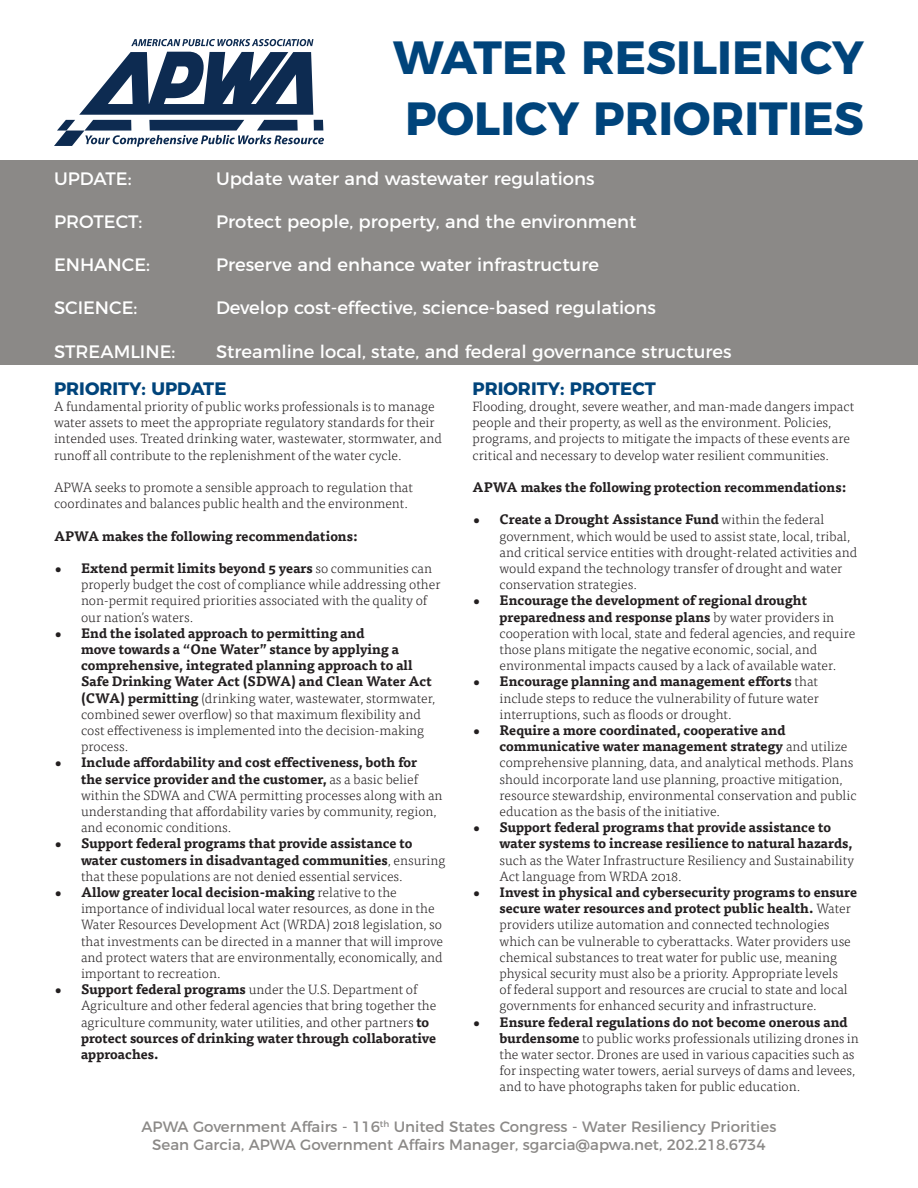
<style>
.page{position:relative;width:918px;height:1188px;background:#fff}
.page>*{position:absolute;margin:0;border:0;box-sizing:border-box;transform-origin:0 0}
.t1{font:700 46.5px/61.5px "Montserrat";color:#00447b}
.t2{font:18px "Montserrat";color:#fff}
.t3{font:700 18px "Montserrat";color:#00447b}
.t4{font:15px/18px "Montserrat";color:#8b8987;text-align:center}
.t5{font:300 13.5px/16.2px "Tisa OT";color:#231f20}
.t6{font:700 13.5px/16.2px "Tisa OT";color:#231f20}
.s1{font-weight:700}
.s2{font-weight:300}
</style>
<div class="page">
<div style="left:0;top:160px;width:918px;height:205px;background:#8b8987"></div>
<svg style="left:54px;top:39px;width:270px;height:108px"></svg>
<h1 class="t1" style="left:393px;top:23px;width:472px">WATER RESILIENCY<br>POLICY PRIORITIES</h1>
<h2 class="t2" style="left:54px;top:164px;width:79px">UPDATE:</h2>
<h2 class="t2" style="left:216px;top:164px;width:380px">Update water and wastewater regulations</h2>
<h2 class="t2" style="left:54px;top:207px;width:90px">PROTECT:</h2>
<h2 class="t2" style="left:216px;top:207px;width:422px">Protect people, property, and the environment</h2>
<h2 class="t2" style="left:54px;top:250px;width:98px">ENHANCE:</h2>
<h2 class="t2" style="left:216px;top:250px;width:385px">Preserve and enhance water infrastructure</h2>
<h2 class="t2" style="left:54px;top:294px;width:85px">SCIENCE:</h2>
<h2 class="t2" style="left:216px;top:294px;width:441px">Develop cost-effective, science-based regulations</h2>
<h2 class="t2" style="left:54px;top:337px;width:123px">STREAMLINE:</h2>
<h2 class="t2" style="left:216px;top:337px;width:517px">Streamline local, state, and federal governance structures</h2>
<h2 class="t3" style="left:54px;top:374px;width:174px">PRIORITY: UPDATE</h2>
<p class="t5" style="left:54px;top:398px;width:390px">A fundamental priority of public works professionals is to manage water assets to meet the appropriate regulatory standards for their intended uses. Treated drinking water, wastewater, stormwater, and runoff all contribute to the replenishment of the water cycle.</p>
<p class="t5" style="left:54px;top:479px;width:361px">APWA seeks to promote a sensible approach to regulation that coordinates and balances public health and the environment.</p>
<p class="t6" style="left:54px;top:528px;width:305px">APWA makes the following recommendations:</p>
<p class="t5" style="left:81px;top:560px;width:361px;text-indent:-27px"><span class="s1">• Extend permit limits beyond 5 years</span> so communities can properly budget the cost of compliance while addressing other non-permit required priorities associated with the quality of our nation’s waters.</p>
<p class="t6" style="left:81px;top:625px;width:356px;text-indent:-27px">• End the isolated approach to permitting and<br>move towards a “One Water” stance by applying a comprehensive, integrated planning approach to all Safe Drinking Water Act (SDWA) and Clean Water Act (CWA) permitting <span class="s2">(drinking water, wastewater, stormwater, combined sewer overflow) so that maximum flexibility and cost effectiveness is implemented into the decision-making process.</span></p>
<p class="t5" style="left:81px;top:755px;width:363px;text-indent:-27px"><span class="s1">• Include affordability and cost effectiveness, both for<br>the service provider and the customer,</span> as a basic belief within the SDWA and CWA permitting processes along with an understanding that affordability varies by community, region, and economic conditions.</p>
<p class="t6" style="left:81px;top:836px;width:366px;text-indent:-27px">• Support federal programs that provide assistance to water customers in disadvantaged communities<span class="s2">, ensuring that these populations are not denied essential services.</span></p>
<p class="t5" style="left:81px;top:884px;width:364px;text-indent:-27px"><span class="s1">• Allow greater local decision-making</span> relative to the importance of individual local water resources, as done in the Water Resources Development Act (WRDA) 2018 legislation, so that investments can be directed in a manner that will improve and protect waters that are environmentally, economically, and important to recreation.</p>
<p class="t5" style="left:81px;top:982px;width:357px;text-indent:-27px"><span class="s1">• Support federal programs</span> under the U.S. Department of Agriculture and other federal agencies that bring together the agriculture community, water utilities, and other partners <span class="s1">to protect sources of drinking water through collaborative approaches.</span></p>
<h2 class="t3" style="left:472px;top:374px;width:185px">PRIORITY: PROTECT</h2>
<p class="t5" style="left:472px;top:398px;width:383px">Flooding, drought, severe weather, and man-made dangers impact people and their property, as well as the environment. Policies, programs, and projects to mitigate the impacts of these events are critical and necessary to develop water resilient communities.</p>
<p class="t6" style="left:472px;top:479px;width:375px">APWA makes the following protection recommendations:</p>
<p class="t5" style="left:500px;top:512px;width:359px;text-indent:-27px"><span class="s1">• Create a Drought Assistance Fund</span> within the federal government, which would be used to assist state, local, tribal, and critical service entities with drought-related activities and would expand the technology transfer of drought and water conservation strategies.</p>
<p class="t5" style="left:500px;top:593px;width:357px;text-indent:-27px"><span class="s1">• Encourage the development of regional drought preparedness and response plans</span> by water providers in cooperation with local, state and federal agencies, and require those plans mitigate the negative economic, social, and environmental impacts caused by a lack of available water.</p>
<p class="t5" style="left:500px;top:674px;width:321px;text-align:justify;text-indent:-27px"><span class="s1">• Encourage planning and management efforts</span> that include steps to reduce the vulnerability of future water interruptions, such as floods or drought.</p>
<p class="t5" style="left:500px;top:722px;width:359px;text-indent:-27px"><span class="s1">• Require a more coordinated, cooperative and communicative water management strategy</span> and utilize comprehensive planning, data, and analytical methods. Plans should incorporate land use planning, proactive mitigation, resource stewardship, environmental conservation and public education as the basis of the initiative.</p>
<p class="t6" style="left:500px;top:820px;width:354px;text-indent:-27px">• Support federal programs that provide assistance to water systems to increase resilience to natural hazards,</p>
<p class="t5" style="left:500px;top:852px;width:356px">such as the Water Infrastructure Resiliency and Sustainability<br>Act language from WRDA 2018.</p>
<p class="t5" style="left:500px;top:884px;width:359px;text-indent:-27px"><span class="s1">• Invest in physical and cybersecurity programs to ensure secure water resources and protect public health.</span> Water providers utilize automation and connected technologies which can be vulnerable to cyberattacks. Water providers use chemical substances to treat water for public use, meaning physical security must also be a priority. Appropriate levels<br>of federal support and resources are crucial to state and local governments for enhanced security and infrastructure.</p>
<p class="t5" style="left:500px;top:1014px;width:361px;text-indent:-27px"><span class="s1">• Ensure federal regulations do not become onerous and burdensome</span> to public works professionals utilizing drones in the water sector. Drones are used in various capacities such as for inspecting water towers, aerial surveys of dams and levees, and to have photographs taken for public education.</p>
<p class="t4" style="left:142px;top:1117px;width:636px">APWA Government Affairs - 116<sup>th</sup> United States Congress - Water Resiliency Priorities<br>Sean Garcia, APWA Government Affairs Manager, sgarcia@apwa.net, 202.218.6734</p>
</div>
